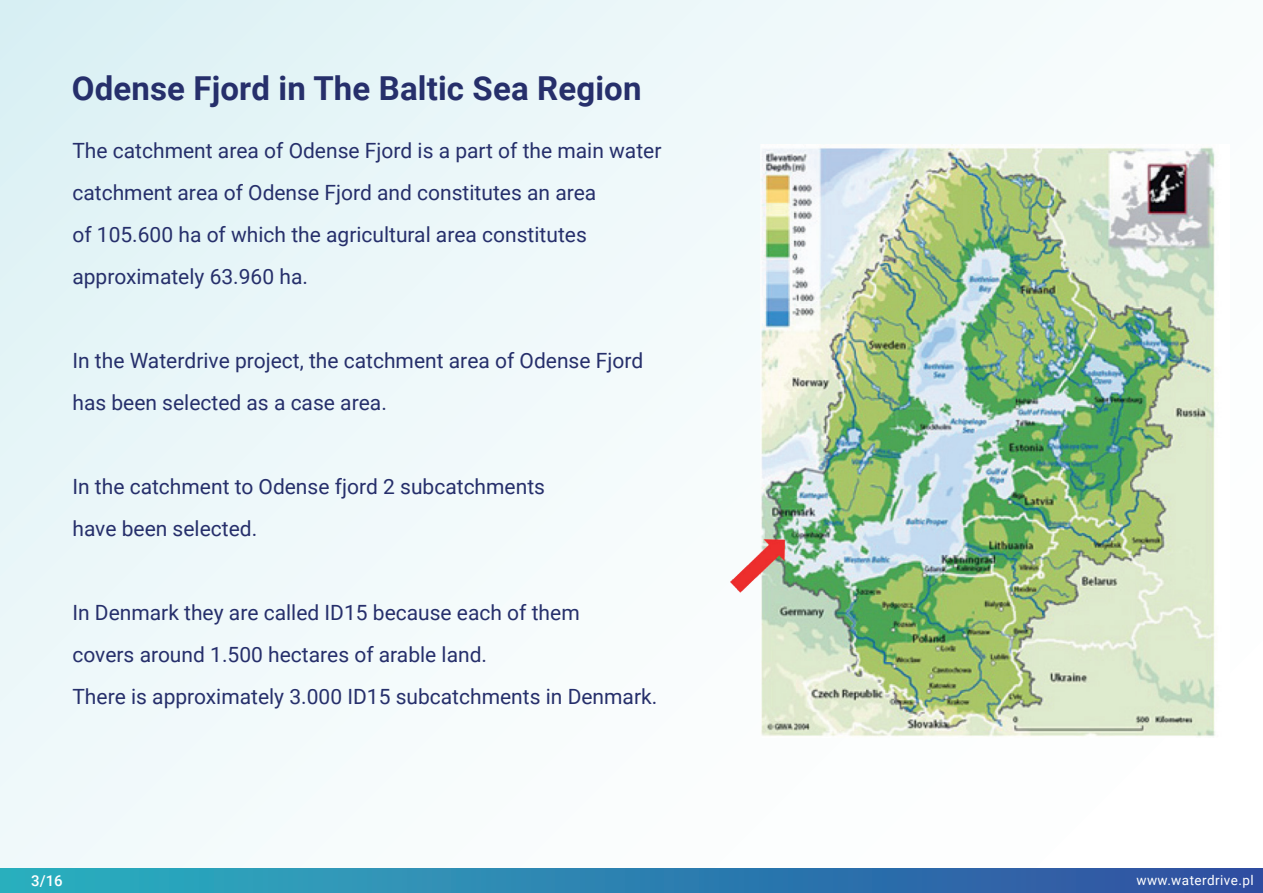
<style>
.page{position:relative;width:1263px;height:893px;background:#fff}
.page>*{position:absolute;margin:0;border:0;box-sizing:border-box;transform-origin:0 0}
.t1{font:700 33px "Roboto";letter-spacing:.005em;color:#262f6b}
.t2{font:21px/42px "Roboto";color:#262f6b}
.t3{font:500 15px "Roboto";color:#fff}
.t4{font:13.5px "Roboto";letter-spacing:.03em;color:#fff}
</style>
<div class="page">
<div style="left:0;top:0;width:1263px;height:893px;background:linear-gradient(to right,#e7f5f8,#fefefe)"></div>
<div style="left:0;top:868px;width:1263px;height:25px;background:linear-gradient(to right,#2bb2c0,#2f4ea1)"></div>
<img style="left:731px;top:145px;width:498px;height:592px">
<h1 class="t1" style="left:72px;top:65px;width:571px">Odense Fjord in The Baltic Sea Region</h1>
<p class="t2" style="left:72px;top:129px;width:590px">The catchment area of Odense Fjord is a part of the main water catchment area of Odense Fjord and constitutes an area<br>of 105.600 ha of which the agricultural area constitutes approximately 63.960 ha.</p>
<p class="t2" style="left:72px;top:339px;width:572px">In the Waterdrive project, the catchment area of Odense Fjord has been selected as a case area.</p>
<p class="t2" style="left:72px;top:465px;width:474px">In the catchment to Odense fjord 2 subcatchments have been selected.</p>
<p class="t2" style="left:72px;top:591px;width:586px">In Denmark they are called ID15 because each of them<br>covers around 1.500 hectares of arable land.<br>There is approximately 3.000 ID15 subcatchments in Denmark.</p>
<p class="t3" style="left:31px;top:870px;width:33px">3/16</p>
<p class="t4" style="left:1136px;top:871px;width:119px">www.waterdrive.pl</p>
</div>
